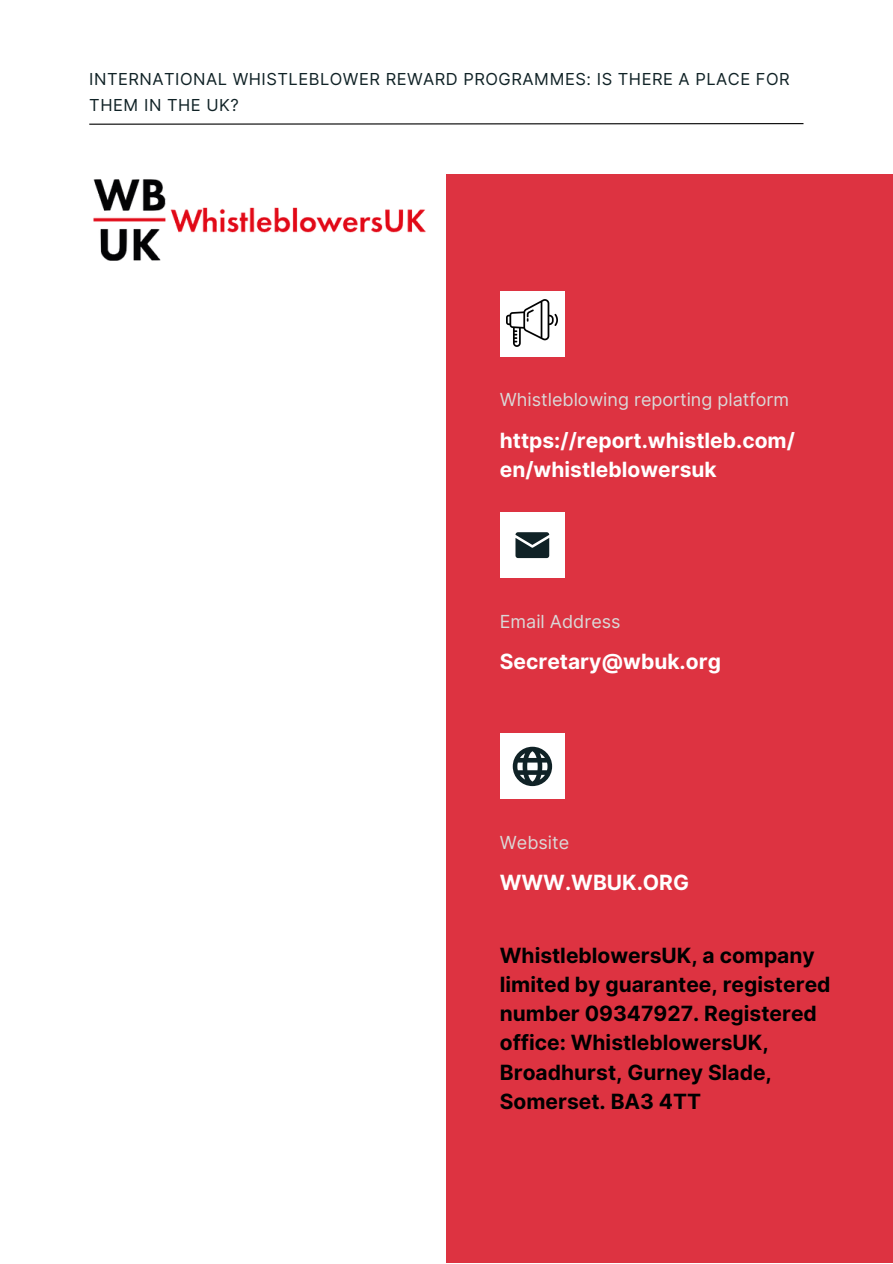
<style>
.page{position:relative;width:893px;height:1264px;background:#fff}
.page>*{position:absolute;margin:0;border:0;box-sizing:border-box;transform-origin:0 0}
.t1{font:700 21px/29.2px "Inter";color:#000}
.t2{font:700 21px/29.2px "Inter";color:#fff}
.t3{font:18px "Inter";color:#dad9d8}
.t4{font:16.5px/25.8px "Inter";letter-spacing:.03em;color:#102226}
</style>
<div class="page">
<div style="left:446px;top:174px;width:446px;height:1088px;background:#dd3341"></div>
<div style="left:500px;top:291px;width:64px;height:65px;background:#fff"></div>
<div style="left:500px;top:512px;width:64px;height:65px;background:#fff"></div>
<div style="left:500px;top:733px;width:64px;height:66px;background:#fff"></div>
<svg style="left:515px;top:532px;width:34px;height:26px"></svg>
<svg style="left:512px;top:746px;width:40px;height:40px"></svg>
<svg style="left:89px;top:123px;width:715px;height:2px"></svg>
<img style="left:93px;top:179px;width:333px;height:82px">
<img style="left:507px;top:299px;width:50px;height:48px">
<p class="t4" style="left:89px;top:66px;width:702px">INTERNATIONAL WHISTLEBLOWER REWARD PROGRAMMES: IS THERE A PLACE FOR<br>THEM IN THE UK?</p>
<p class="t3" style="left:500px;top:389px;width:291px">Whistleblowing reporting platform</p>
<p class="t2" style="left:500px;top:425px;width:296px">https://report.whistleb.com/ en/whistleblowersuk</p>
<p class="t3" style="left:500px;top:610px;width:122px">Email Address</p>
<p class="t2" style="left:500px;top:647px;width:223px">Secretary@wbuk.org</p>
<p class="t3" style="left:500px;top:831px;width:71px">Website</p>
<p class="t2" style="left:500px;top:868px;width:191px">WWW.WBUK.ORG</p>
<p class="t1" style="left:500px;top:940px;width:332px">WhistleblowersUK, a company limited by guarantee, registered number 09347927. Registered office: WhistleblowersUK,<br>Broadhurst, Gurney Slade,<br>Somerset. BA3 4TT</p>
</div>
